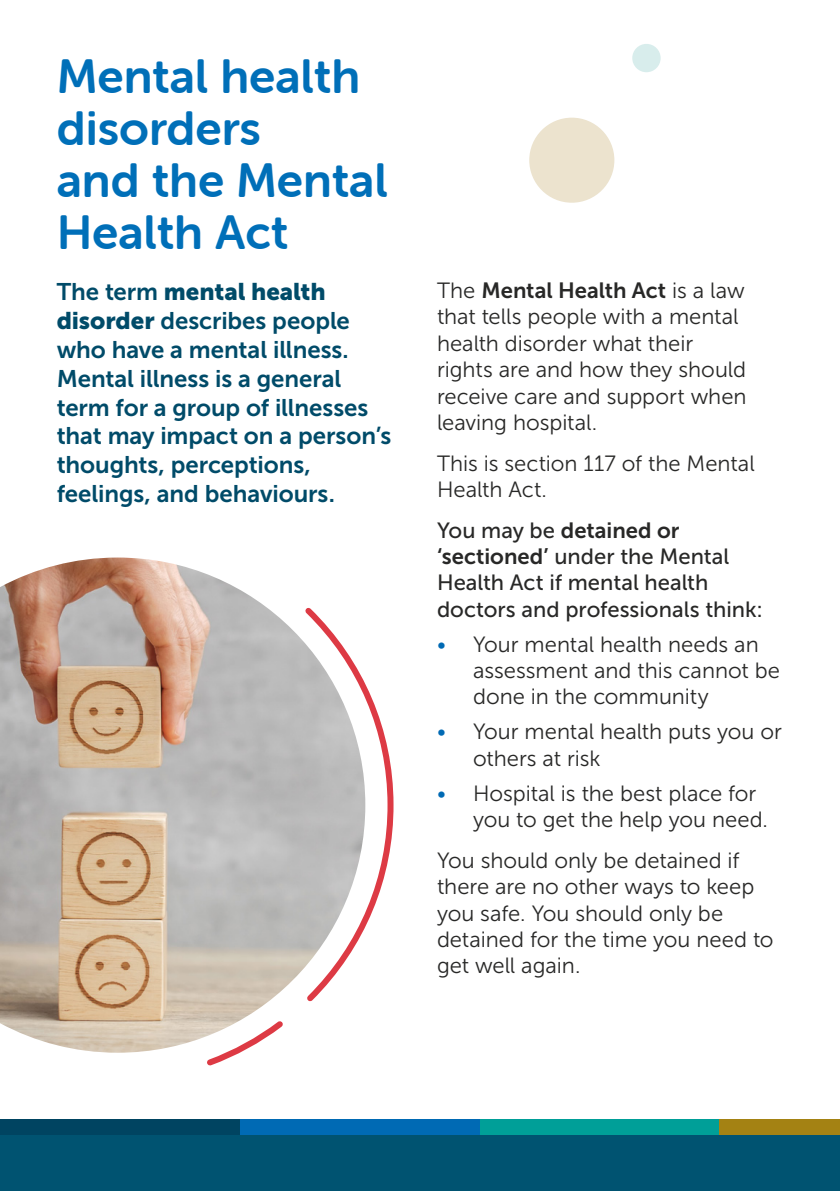
<style>
.page{position:relative;width:840px;height:1191px;background:#fff}
.page>*{position:absolute;margin:0;border:0;box-sizing:border-box;transform-origin:0 0}
.Header_2{font:48px/52px "Museo Sans Rounded 700";color:#006fb8}
.Intro{font:24px/28.8px "Museo Sans 700";letter-spacing:-.005em;color:#004b69}
.body_copy{font:22px/26.4px "Museo Sans 300";color:#282827}
.body_copy-2{font:22px/26.4px "Museo Sans 500";color:#282827}
.s1{font-family:"Museo Sans 900"}
.s2{font-family:"Museo Sans 700"}
.s3{color:#006ab4}
</style>
<div class="page">
<div style="left:529px;top:118px;width:85px;height:85px;background:#ece3ce;border-radius:50%"></div>
<div style="left:632px;top:44px;width:28px;height:28px;background:#d8edec;border-radius:50%"></div>
<div style="left:0;top:1126px;width:839px;height:65px;background:#005371"></div>
<div style="left:0;top:1119px;width:240px;height:15px;background:#004461"></div>
<div style="left:240px;top:1119px;width:239px;height:15px;background:#006ab4"></div>
<div style="left:479px;top:1119px;width:240px;height:15px;background:#009f98"></div>
<div style="left:719px;top:1119px;width:120px;height:15px;background:#a48213"></div>
<img style="left:0;top:557px;width:300px;height:495px">
<svg style="left:202px;top:1015px;width:86px;height:51px"></svg>
<svg style="left:300px;top:608px;width:90px;height:394px"></svg>
<p class="Header_2" style="left:57px;top:50px;width:332px">Mental health disorders<br>and the Mental<br>Health Act</p>
<p class="Intro" style="left:57px;top:277px;width:336px">The term <span class="s1">mental health disorder</span> describes people who have a mental illness.<br>Mental illness is a general term for a group of illnesses that may impact on a person’s thoughts, perceptions, feelings, and behaviours.</p>
<p class="body_copy" style="left:437px;top:277px;width:311px">The <span class="s2">Mental Health Act</span> is a law that tells people with a mental health disorder what their rights are and how they should receive care and support when leaving hospital.</p>
<p class="body_copy" style="left:437px;top:450px;width:319px">This is section 117 of the Mental<br>Health Act.</p>
<p class="body_copy-2" style="left:437px;top:517px;width:327px">You may be <span class="s2">detained or ‘sectioned’</span> under the Mental<br>Health Act if mental health doctors and professionals think:</p>
<p class="body_copy" style="left:473px;top:631px;width:308px;text-indent:-36px"><span class="s3">•</span> Your mental health needs an assessment and this cannot be done in the community</p>
<p class="body_copy" style="left:473px;top:719px;width:310px;text-indent:-36px"><span class="s3">•</span> Your mental health puts you or others at risk</p>
<p class="body_copy" style="left:473px;top:780px;width:296px;text-indent:-36px"><span class="s3">•</span> Hospital is the best place for you to get the help you need.</p>
<p class="body_copy" style="left:437px;top:847px;width:338px">You should only be detained if there are no other ways to keep you safe. You should only be detained for the time you need to get well again.</p>
</div>
